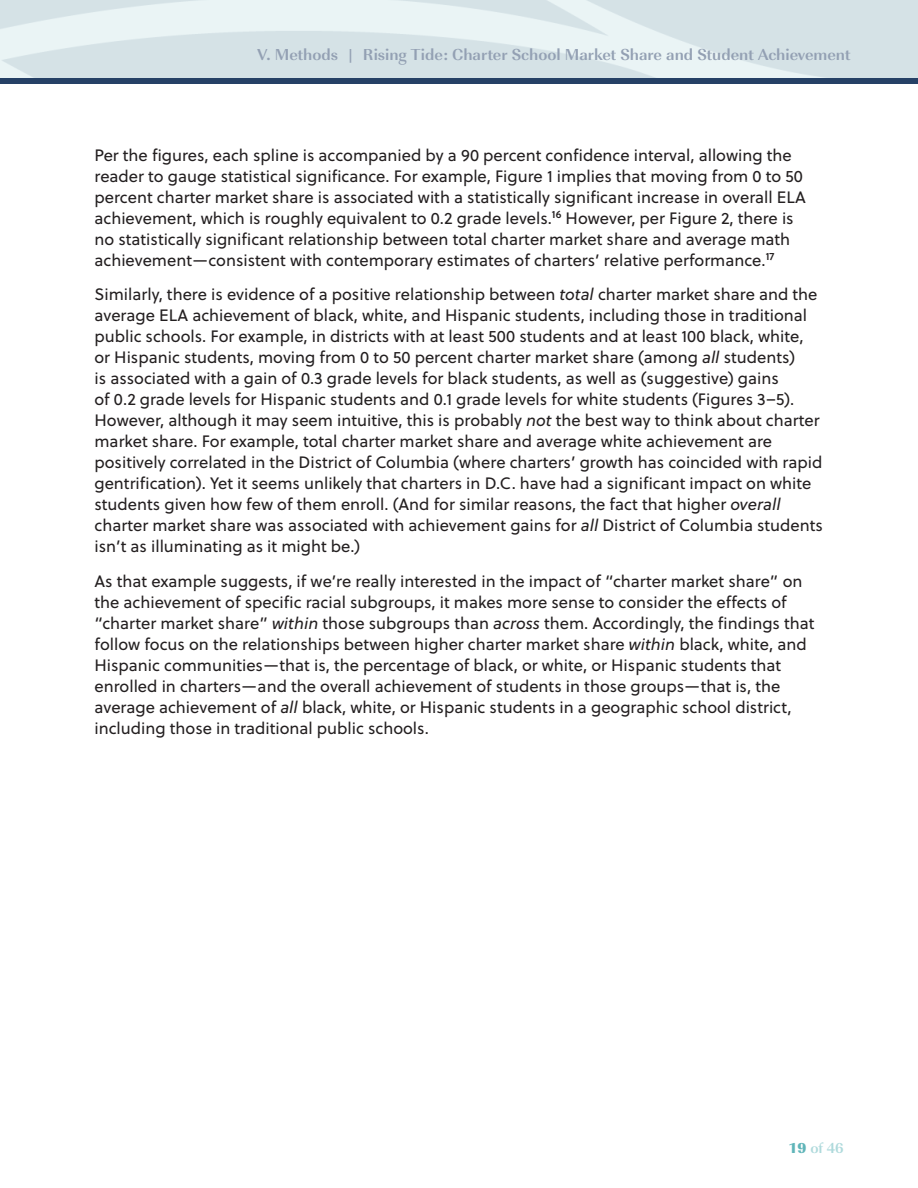
<style>
.page{position:relative;width:918px;height:1188px;background:#fff}
.page>*{position:absolute;margin:0;border:0;box-sizing:border-box;transform-origin:0 0}
.t1{font:16.5px/21px "Soleil";color:#231f20}
.t2{font:700 16.5px "Imperial URW";color:#93a0b3}
.t3{font:15px "Imperial URW Ult Bol";color:#60b5b9}
.s1{font-style:italic}
.s2{font-family:"Imperial URW";font-weight:700;color:#afdadc}
</style>
<div class="page">
<svg style="left:0;top:0;width:918px;height:78px;background:#dce8eb"></svg>
<div style="left:0;top:78px;width:918px;height:6px;background:#264166"></div>
<p class="t2" style="left:257px;top:42px;width:595px">V. Methods | Rising Tide: Charter School Market Share and Student Achievement</p>
<p class="t1" style="left:94px;top:144px;width:713px">Per the figures, each spline is accompanied by a 90 percent confidence interval, allowing the reader to gauge statistical significance. For example, Figure 1 implies that moving from 0 to 50 percent charter market share is associated with a statistically significant increase in overall ELA achievement, which is roughly equivalent to 0.2 grade levels.<sup>16</sup> However, per Figure 2, there is no statistically significant relationship between total charter market share and average math achievement—consistent with contemporary estimates of charters’ relative performance.<sup>17</sup></p>
<p class="t1" style="left:94px;top:284px;width:730px">Similarly, there is evidence of a positive relationship between <span class="s1">total</span> charter market share and the average ELA achievement of black, white, and Hispanic students, including those in traditional public schools. For example, in districts with at least 500 students and at least 100 black, white, or Hispanic students, moving from 0 to 50 percent charter market share (among <span class="s1">all</span> students)<br>is associated with a gain of 0.3 grade levels for black students, as well as (suggestive) gains<br>of 0.2 grade levels for Hispanic students and 0.1 grade levels for white students (Figures 3–5).<br>However, although it may seem intuitive, this is probably <span class="s1">not</span> the best way to think about charter market share. For example, total charter market share and average white achievement are positively correlated in the District of Columbia (where charters’ growth has coincided with rapid gentrification). Yet it seems unlikely that charters in D.C. have had a significant impact on white students given how few of them enroll. (And for similar reasons, the fact that higher <span class="s1">overall </span>charter market share was associated with achievement gains for <span class="s1">all</span> District of Columbia students isn’t as illuminating as it might be.)</p>
<p class="t1" style="left:94px;top:570px;width:722px">As that example suggests, if we’re really interested in the impact of “charter market share” on the achievement of specific racial subgroups, it makes more sense to consider the effects of “charter market share” <span class="s1">within</span> those subgroups than <span class="s1">across</span> them. Accordingly, the findings that follow focus on the relationships between higher charter market share <span class="s1">within</span> black, white, and Hispanic communities—that is, the percentage of black, or white, or Hispanic students that enrolled in charters—and the overall achievement of students in those groups—that is, the average achievement of <span class="s1">all</span> black, white, or Hispanic students in a geographic school district, including those in traditional public schools.</p>
<p class="t3" style="left:789px;top:1139px;width:57px">19 <span class="s2">of</span> <span class="s2">46</span></p>
</div>
